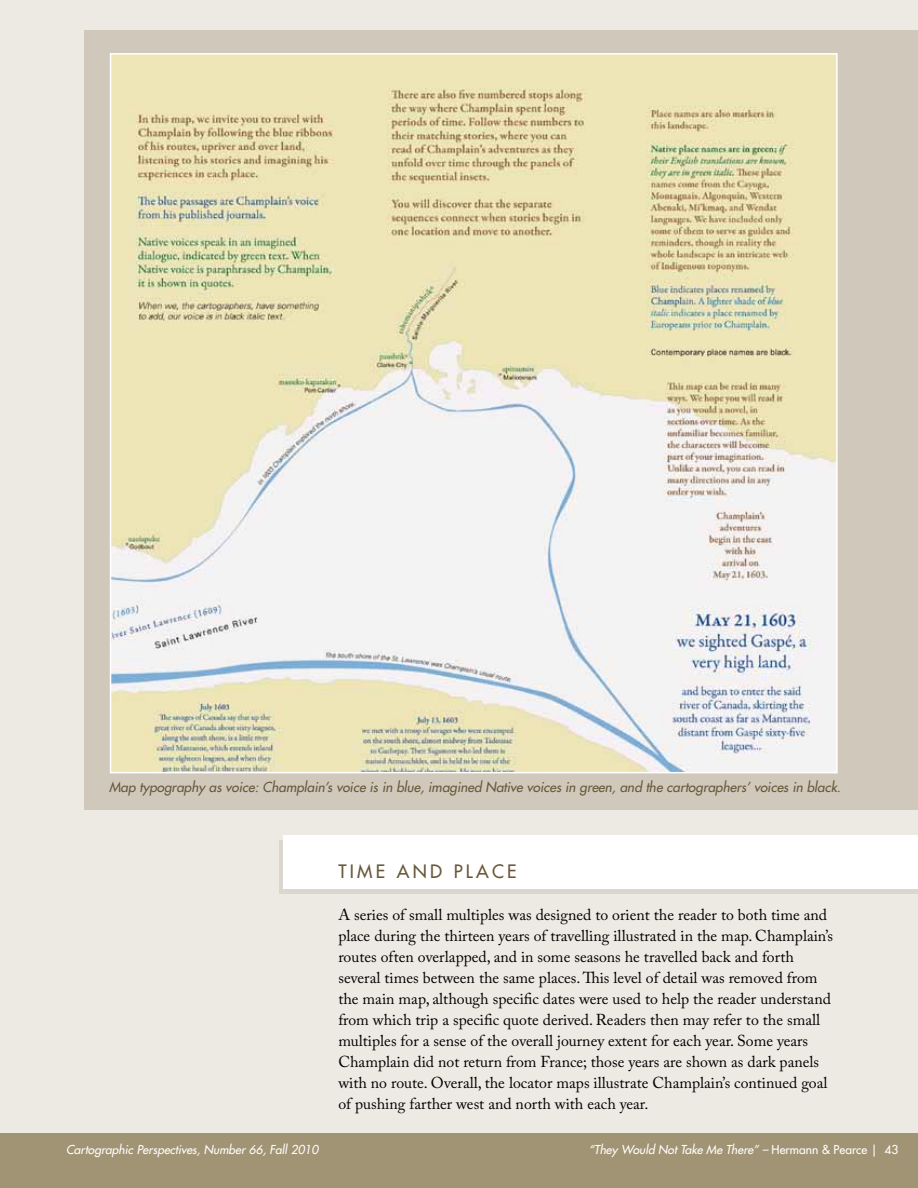
<style>
.page{position:relative;width:918px;height:1188px;background:#fff}
.page>*{position:absolute;margin:0;border:0;box-sizing:border-box;transform-origin:0 0}
.t1{font:500 18px "Futura Std";color:#68583a}
.t2{font:15.75px/21px "Adobe Caslon Pro";color:#000}
.t3{font:italic 500 13.5px "Futura Std";color:#68583a}
.t4{font:italic 500 12px "Futura Std";color:#fff}
.s1{font-style:normal}
</style>
<div class="page">
<div style="left:0;top:0;width:918px;height:1136px;background:#edeae3"></div>
<div style="left:0;top:1133px;width:918px;height:55px;background:#a19474"></div>
<div style="left:279px;top:840px;width:639px;height:54px;background:#dcd7ce"></div>
<div style="left:284px;top:836px;width:634px;height:54px;background:#fff"></div>
<div style="left:84px;top:30px;width:834px;height:779px;background:#d0c8bb"></div>
<img style="left:113px;top:56px;width:722px;height:714px">
<p class="t3" style="left:109px;top:779px;width:733px">Map typography as voice: Champlain’s voice is in blue, imagined Native voices in green, and the cartographers’ voices in black.</p>
<p class="t1" style="left:338px;top:860px;width:13px">tim</p>
<p class="t1" style="left:376px;top:860px;width:142px">e an d plac e</p>
<p class="t2" style="left:338px;top:904px;width:496px">A series of small multiples was designed to orient the reader to both time and place during the thirteen years of travelling illustrated in the map. Champlain’s routes often overlapped, and in some seasons he travelled back and forth several times between the same places. This level of detail was removed from the main map, although specific dates were used to help the reader understand from which trip a specific quote derived. Readers then may refer to the small multiples for a sense of the overall journey extent for each year. Some years Champlain did not return from France; those years are shown as dark panels with no route. Overall, the locator maps illustrate Champlain’s continued goal of pushing farther west and north with each year.</p>
<p class="t4" style="left:66px;top:1142px;width:254px">Cartographic Perspectives, Number 66, Fall 2010</p>
<p class="t4" style="left:589px;top:1142px;width:311px">“They Would Not Take Me There” – <span class="s1">Hermann &amp; Pearce | 43</span></p>
</div>
